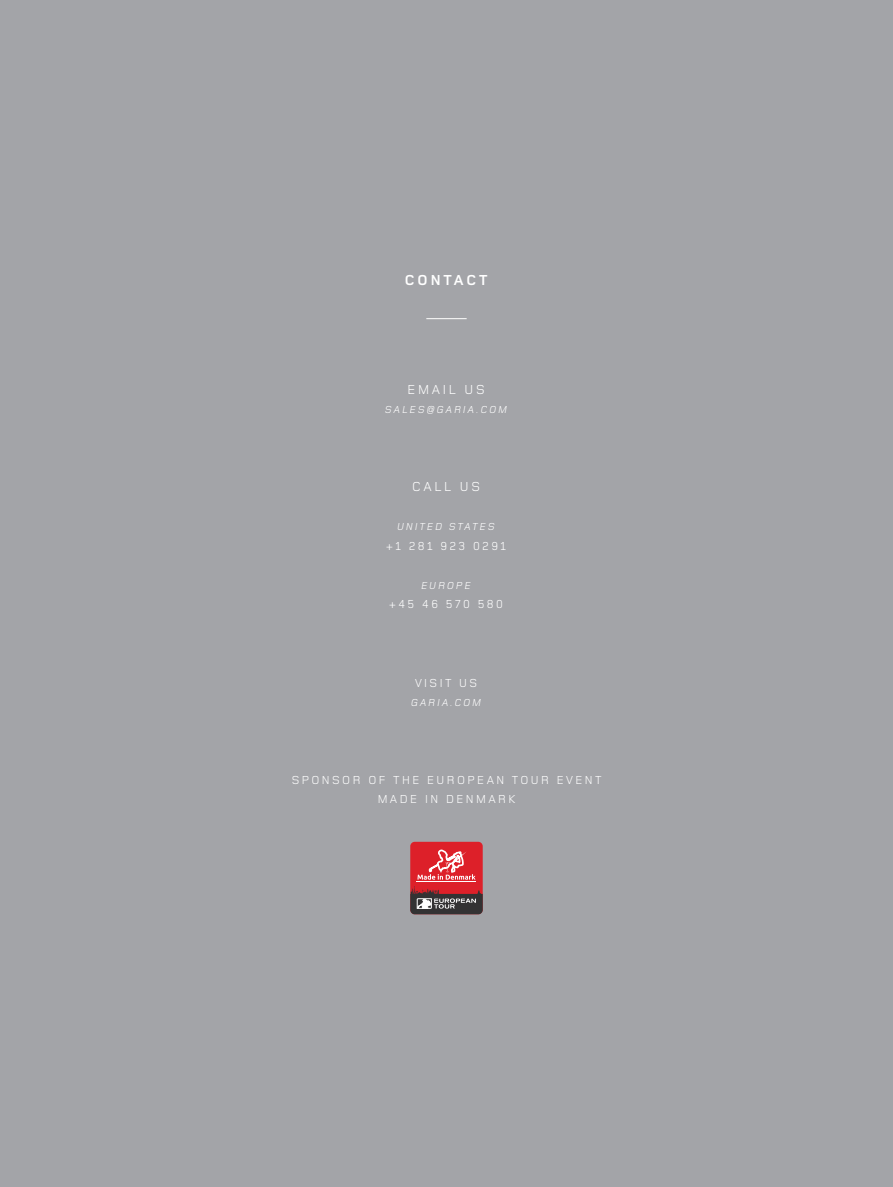
<style>
.page{position:relative;width:893px;height:1187px;background:#fff}
.page>*{position:absolute;margin:0;border:0;box-sizing:border-box;transform-origin:0 0}
.t1{font:700 15px "Foundry Monoline";letter-spacing:.19em;color:#fff}
.t2{font:13.5px "Foundry Monoline";letter-spacing:.2em;color:#fff}
.t3{font:12px "Foundry Monoline";letter-spacing:.2em;color:#fff}
.t4{font:italic 10.5px "Foundry Monoline";letter-spacing:.2em;color:#fff}
</style>
<div class="page">
<div style="left:0;top:0;width:893px;height:1186px;background:#a3a4a8"></div>
<hr style="left:426px;top:318px;width:41px;height:1px;background:#fff">
<div style="left:410px;top:841px;width:73px;height:73px;background:#dd2029;border-radius:4px"></div>
<svg style="left:410px;top:886px;width:73px;height:28px"></svg>
<svg style="left:417px;top:849px;width:58px;height:30px"></svg>
<hr style="left:417px;top:881px;width:59px;height:1px;background:#fff">
<p class="t1" style="left:405px;top:272px;width:84px">CONTACT</p>
<p class="t2" style="left:407px;top:382px;width:79px">EMAIL US</p>
<p class="t4" style="left:385px;top:404px;width:123px">SALES@GARIA.COM</p>
<p class="t2" style="left:412px;top:479px;width:69px">CALL US</p>
<p class="t4" style="left:397px;top:521px;width:99px">UNITED STATES</p>
<p class="t3" style="left:386px;top:539px;width:121px">+1 281 923 0291</p>
<p class="t4" style="left:421px;top:580px;width:51px">EUROPE</p>
<p class="t3" style="left:389px;top:598px;width:115px">+45 46 570 580</p>
<p class="t3" style="left:415px;top:676px;width:64px">VISIT US</p>
<p class="t4" style="left:411px;top:697px;width:72px">GARIA.COM</p>
<p class="t3" style="left:292px;top:773px;width:311px">SPONSOR OF THE EUROPEAN TOUR EVENT</p>
<p class="t3" style="left:378px;top:792px;width:139px">MADE IN DENMARK</p>
</div>
